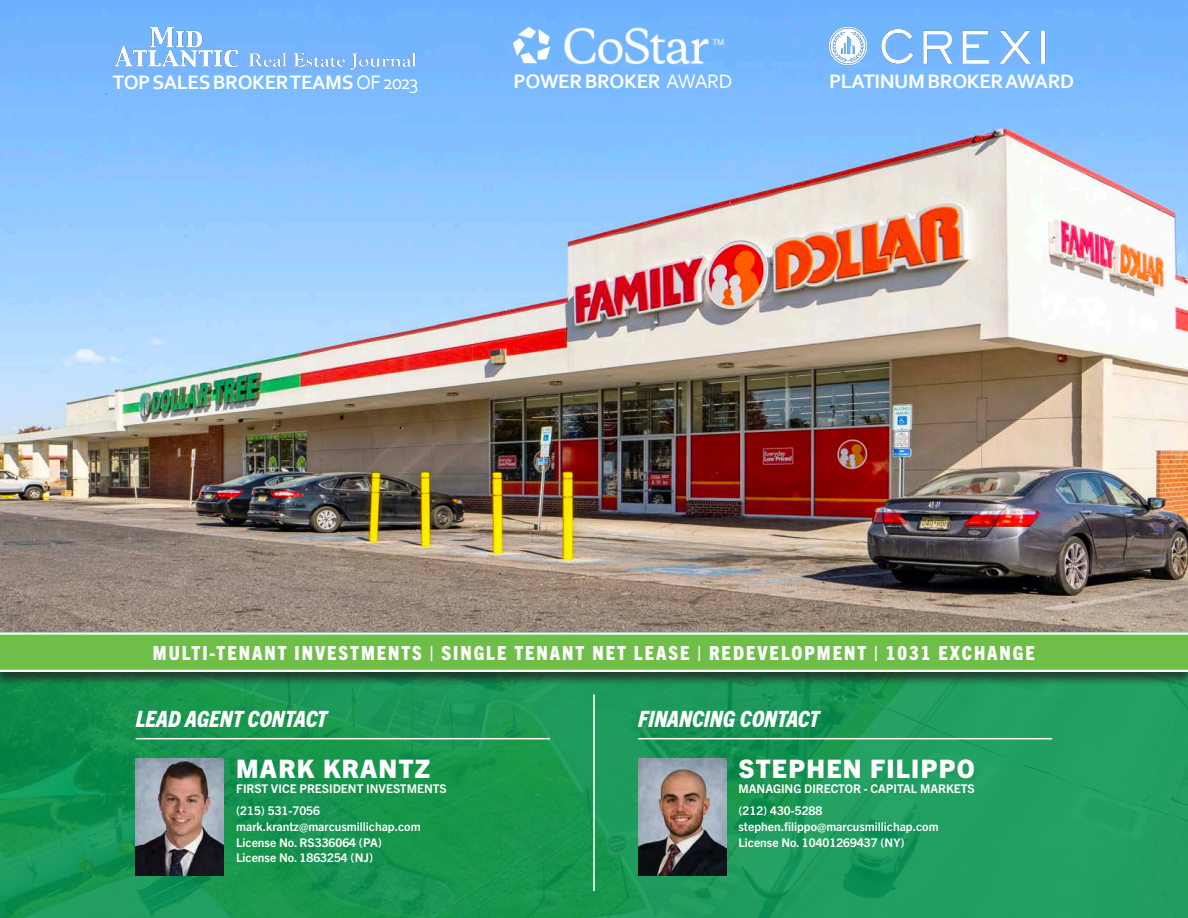
<style>
.page{position:relative;width:1188px;height:918px;background:#fff}
.page>*{position:absolute;margin:0;border:0;box-sizing:border-box;transform-origin:0 0}
.t1{font:800 25.5px "Trade Gothic Next LT Pro";letter-spacing:.05em;color:#fff}
.t2{font:italic 800 condensed 22.5px "Trade Gothic Next LT Pro";color:#fff}
.t3{font:700 20.4px "Corbel";letter-spacing:-.02em;color:#fff}
.t4{font:800 condensed 19.5px "Trade Gothic Next LT Pro";letter-spacing:.1em;color:#fff}
.t5{font:700 12px "Trade Gothic Next LT Pro";color:#fff}
.s1{font-weight:400}
</style>
<div class="page">
<img style="left:0;top:0;width:1188px;height:632px">
<img style="left:562px;top:27px;width:164px;height:38px">
<img style="left:513px;top:27px;width:38px;height:37px">
<img style="left:829px;top:27px;width:38px;height:38px">
<img style="left:879px;top:27px;width:168px;height:38px">
<img style="left:113px;top:27px;width:304px;height:44px">
<svg style="left:0;top:687px;width:1188px;height:231px;background:#1a9856"></svg>
<div style="left:0;top:632px;width:1188px;height:55px;background:#231f20;opacity:.75"></div>
<div style="left:0;top:635px;width:1188px;height:35px;background:#6fbe4a"></div>
<hr style="left:0;top:632px;width:1188px;height:3px;background:#fff">
<hr style="left:0;top:670px;width:1188px;height:2px;background:#fff">
<img style="left:136px;top:758px;width:88px;height:118px">
<hr style="left:136px;top:738px;width:414px;height:1px;background:#fff">
<hr style="left:593px;top:694px;width:2px;height:197px;background:#fff">
<img style="left:638px;top:758px;width:88px;height:118px">
<hr style="left:638px;top:738px;width:414px;height:1px;background:#fff">
<img style="left:1187px;top:0;width:1px;height:460px">
<p class="t3" style="left:113px;top:69px;width:307px">TOP SALES BROKER TEAMS <span class="s1">OF 2023</span></p>
<p class="t3" style="left:514px;top:69px;width:221px">POWER BROKER <span class="s1">AWARD</span></p>
<p class="t3" style="left:829px;top:69px;width:247px">PLATINUM BROKER AWARD</p>
<p class="t4" style="left:153px;top:640px;width:884px">MULTI-TENANT INVESTMENTS | SINGLE TENANT NET LEASE | REDEVELOPMENT | 1031 EXCHANGE</p>
<p class="t2" style="left:136px;top:704px;width:193px">LEAD AGENT CONTACT</p>
<p class="t1" style="left:236px;top:751px;width:196px">MARK KRANTZ</p>
<p class="t5" style="left:236px;top:780px;width:212px">FIRST VICE PRESIDENT INVESTMENTS</p>
<p class="t5" style="left:236px;top:803px;width:85px">(215) 531-7056</p>
<p class="t5" style="left:236px;top:818px;width:186px">mark.krantz@marcusmillichap.com</p>
<p class="t5" style="left:236px;top:834px;width:147px">License No. RS336064 (PA)</p>
<p class="t5" style="left:236px;top:850px;width:139px">License No. 1863254 (NJ)</p>
<p class="t2" style="left:638px;top:704px;width:183px">FINANCING CONTACT</p>
<p class="t1" style="left:739px;top:751px;width:238px">STEPHEN FILIPPO</p>
<p class="t5" style="left:739px;top:780px;width:238px">MANAGING DIRECTOR - CAPITAL MARKETS</p>
<p class="t5" style="left:739px;top:803px;width:85px">(212) 430-5288</p>
<p class="t5" style="left:739px;top:818px;width:202px">stephen.filippo@marcusmillichap.com</p>
<p class="t5" style="left:739px;top:834px;width:168px">License No. 10401269437 (NY)</p>
</div>
